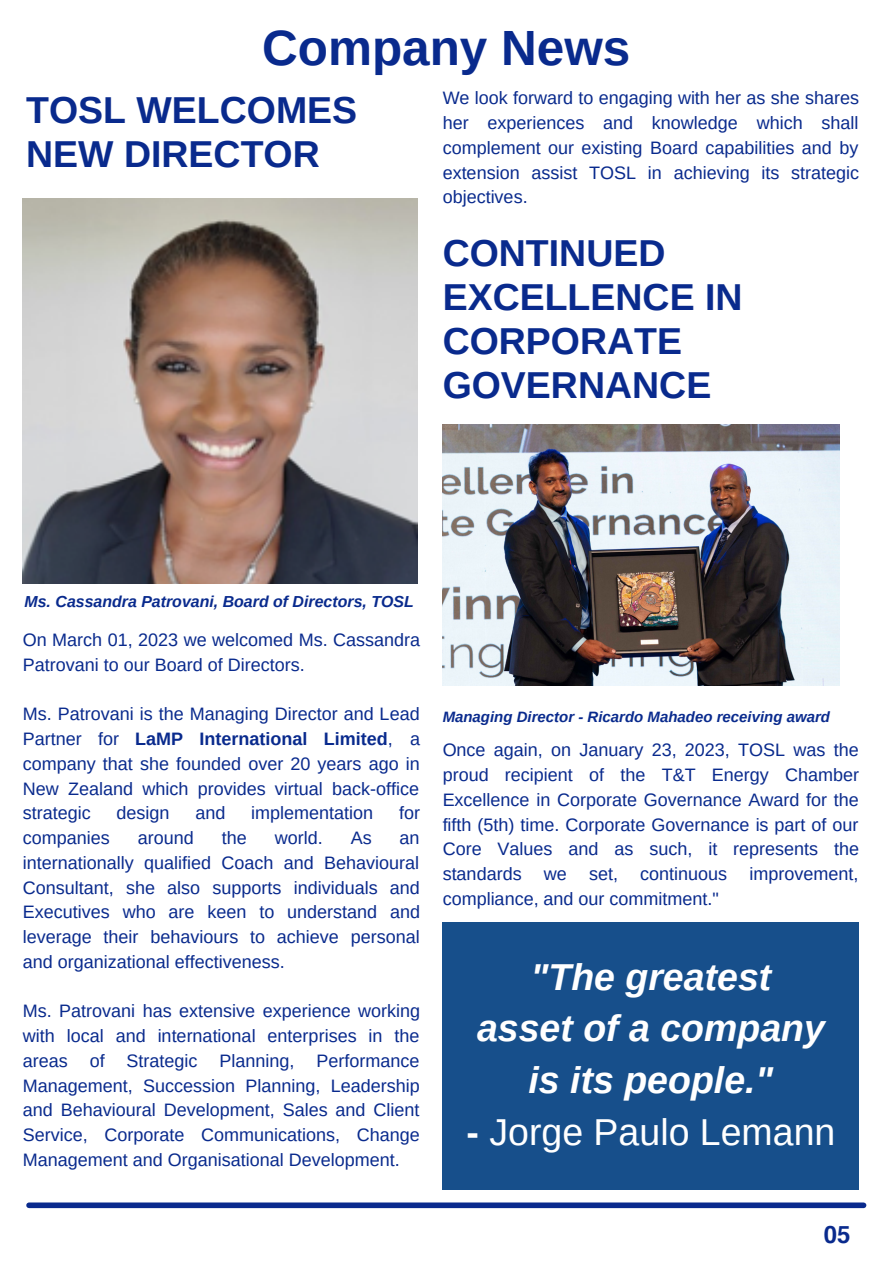
<style>
.page{position:relative;width:893px;height:1264px;background:#fff}
.page>*{position:absolute;margin:0;border:0;box-sizing:border-box;transform-origin:0 0}
.t1{font:700 49.5px "Arimo";color:#092a8d}
.t2{font:700 37.5px/43.8px "Arimo";color:#092a8d}
.t3{font:italic 700 37.5px "Arimo";color:#fff}
.t4{font:37.5px "Arimo";color:#fff}
.t5{font:700 24px "Helvetica";color:#092a8d}
.t6{font:18px/24.8px "Arimo";color:#092a8d;text-align:justify}
.t7{font:italic 700 15.9px "Arimo";color:#092a8d}
.t8{font:italic 700 15px "Arimo";color:#092a8d}
.s1{font-weight:700}
</style>
<div class="page">
<div style="left:29px;top:1202px;width:834px;height:6px;background:#092a8d"></div>
<img style="left:23px;top:198px;width:394px;height:385px">
<img style="left:442px;top:424px;width:397px;height:261px">
<div style="left:442px;top:922px;width:417px;height:267px;background:#174f8b"></div>
<p class="t1" style="left:262px;top:20px;width:370px">Company News</p>
<p class="t2" style="left:26px;top:88px;width:332px">TOSL WELCOMES<br>NEW DIRECTOR</p>
<p class="t6" style="left:442px;top:86px;width:418px">We look forward to engaging with her as she shares her experiences and knowledge which shall complement our existing Board capabilities and by extension assist TOSL in achieving its strategic objectives.</p>
<p class="t2" style="left:442px;top:231px;width:301px">CONTINUED<br>EXCELLENCE IN</p>
<p class="t2" style="left:442px;top:319px;width:270px">CORPORATE<br>GOVERNANCE</p>
<p class="t7" style="left:25px;top:592px;width:391px">Ms. Cassandra Patrovani, Board of Directors, TOSL</p>
<p class="t6" style="left:23px;top:627px;width:399px">On March 01, 2023 we welcomed Ms. Cassandra<br>Patrovani to our Board of Directors.</p>
<p class="t6" style="left:23px;top:702px;width:399px">Ms. Patrovani is the Managing Director and Lead Partner for <span class="s1">LaMP International Limited</span>, a company that she founded over 20 years ago in New Zealand which provides virtual back-office strategic</p>
<p class="t6" style="left:117px;top:800px;width:54px">design</p>
<p class="t6" style="left:195px;top:800px;width:31px">and</p>
<p class="t6" style="left:251px;top:800px;width:123px">implementation</p>
<p class="t6" style="left:399px;top:800px;width:22px">for</p>
<p class="t6" style="left:23px;top:825px;width:88px">companies</p>
<p class="t6" style="left:138px;top:825px;width:57px">around</p>
<p class="t6" style="left:222px;top:825px;width:26px">the</p>
<p class="t6" style="left:275px;top:825px;width:49px">world.</p>
<p class="t6" style="left:350px;top:825px;width:22px">As</p>
<p class="t6" style="left:23px;top:825px;width:399px;text-indent:377px">an internationally qualified Coach and Behavioural Consultant, she also supports individuals and Executives who are keen to understand and leverage their behaviours to achieve personal and organizational effectiveness.</p>
<p class="t6" style="left:23px;top:998px;width:399px">Ms. Patrovani has extensive experience working with local and international enterprises in the areas of Strategic Planning, Performance Management, Succession Planning, Leadership and Behavioural Development, Sales and Client Service, Corporate Communications, Change Management and Organisational Development.</p>
<p class="t8" style="left:442px;top:708px;width:389px">Managing Director - Ricardo Mahadeo receiving award</p>
<p class="t6" style="left:442px;top:737px;width:418px">Once again, on January 23, 2023, TOSL was the proud recipient of the T&amp;T Energy Chamber Excellence in Corporate Governance Award for the fifth (5th) time. Corporate Governance is part of our Core Values and as such, it represents the standards we set, continuous improvement, compliance, and our commitment."</p>
<p class="t3" style="left:530px;top:955px;width:242px">"The greatest</p>
<p class="t3" style="left:477px;top:1007px;width:349px">asset of a company</p>
<p class="t3" style="left:528px;top:1059px;width:246px">is its people."</p>
<p class="t4" style="left:466px;top:1110px;width:370px"><span class="s1">-</span> Jorge Paulo Lemann</p>
<p class="t5" style="left:823px;top:1224px;width:28px">05</p>
</div>
